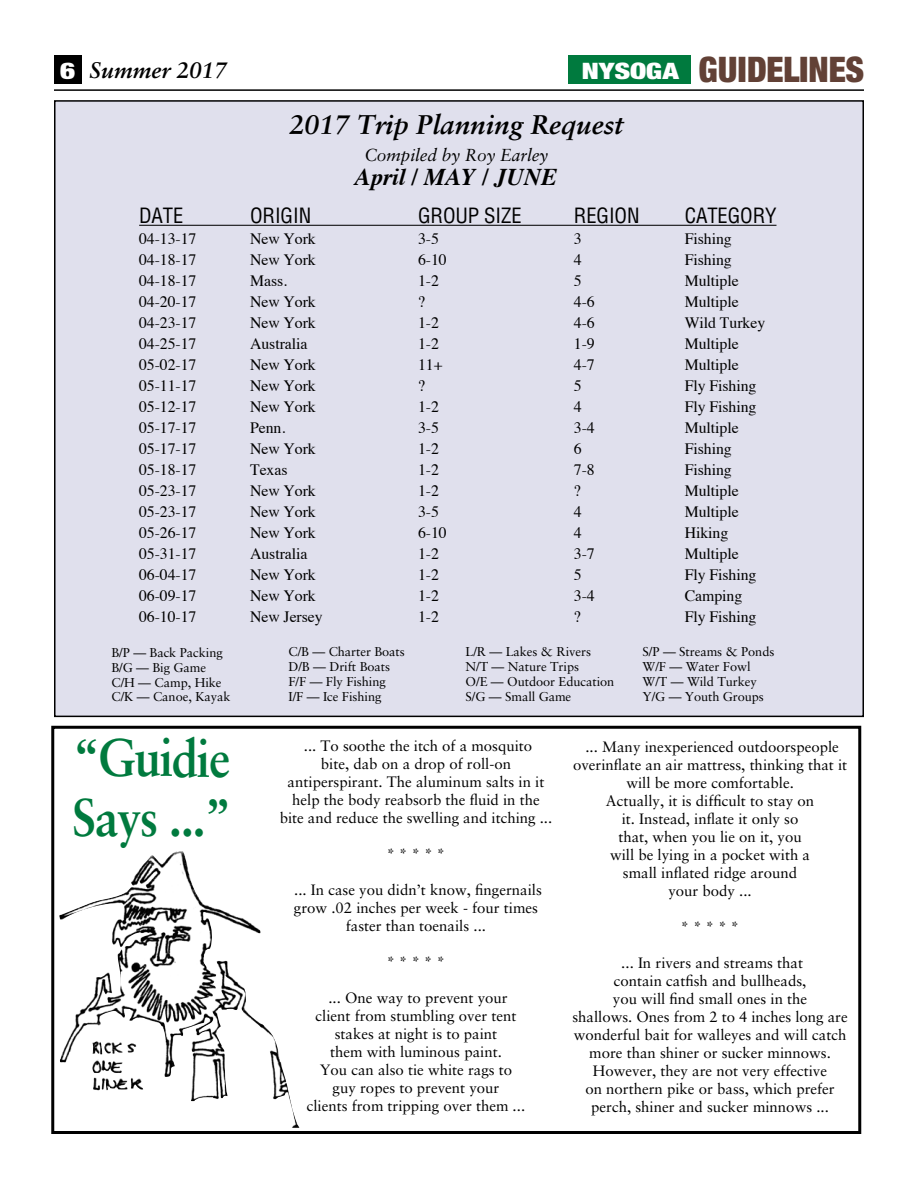
<style>
.page{position:relative;width:918px;height:1188px;background:#fff}
.page>*{position:absolute;margin:0;border:0;box-sizing:border-box;transform-origin:0 0}
.t1{font:700 52.95px/59.6px "Sabon";letter-spacing:-.03em;color:#007a3e;scale:.91 1}
.t2{font:34.95px "Harvest";color:#624136}
.t3{font:italic 700 27px "Sabon";color:#000}
.t4{font:italic 700 24px "Times";color:#000}
.t5{font:italic 700 22.5px "Sabon";color:#000}
.t6{font:condensed 20.55px "Helvetica";letter-spacing:-.005em;color:#000}
.t7{font:italic 17.4px "Sabon";letter-spacing:-.005em;color:#000}
.t8{font:15.75px "Times";letter-spacing:-.005em;color:#000}
.t9{font:15px/18px "Sabon";color:#000;text-align:center}
.t10{font:12.75px/15px "Sabon";letter-spacing:-.005em;color:#000}
.s1{font-family:"Harvest";font-weight:400;font-style:normal;color:#fff}
.s2{font-size:22.5px;color:#fff}
</style>
<div class="page">
<hr style="left:54px;top:89px;width:810px;height:2px;background:#000">
<div style="left:54px;top:55px;width:27px;height:29px;background:#000"></div>
<div style="left:568px;top:55px;width:123px;height:29px;background:#007a3e"></div>
<div style="left:55px;top:101px;width:808px;height:615px;background:#e0e0ed"></div>
<hr style="left:139px;top:225px;width:637px;height:1px;background:#000">
<div style="left:51px;top:726px;width:810px;height:408px;border:3px solid #000"></div>
<img style="left:59px;top:851px;width:240px;height:277px">
<h3 class="t5" style="left:60px;top:56px;width:168px"><span class="s1">6</span> Summer 2017</h3>
<h2 class="t2" style="left:582px;top:52px;width:284px"><span class="s2">NYSOGA</span> GUIDELINES</h2>
<h3 class="t3" style="left:289px;top:108px;width:336px">2017 Trip Planning Request</h3>
<p class="t7" style="left:364px;top:145px;width:185px">Compiled by Roy Earley</p>
<h3 class="t4" style="left:355px;top:154px;width:204px">April / MAY / JUNE</h3>
<h3 class="t6" style="left:139px;top:203px;width:46px">DATE</h3>
<h3 class="t6" style="left:250px;top:203px;width:63px">ORIGIN</h3>
<h3 class="t6" style="left:418px;top:203px;width:105px">GROUP SIZE</h3>
<h3 class="t6" style="left:574px;top:203px;width:67px">REGION</h3>
<h3 class="t6" style="left:685px;top:203px;width:93px">CATEGORY</h3>
<p class="t8" style="left:139px;top:224px;width:59px">04-13-17</p>
<p class="t8" style="left:250px;top:224px;width:67px">New York</p>
<p class="t8" style="left:418px;top:224px;width:22px">3-5</p>
<p class="t8" style="left:574px;top:224px;width:9px">3</p>
<p class="t8" style="left:685px;top:224px;width:48px">Fishing</p>
<p class="t8" style="left:139px;top:245px;width:59px">04-18-17</p>
<p class="t8" style="left:250px;top:245px;width:67px">New York</p>
<p class="t8" style="left:418px;top:245px;width:30px">6-10</p>
<p class="t8" style="left:574px;top:245px;width:9px">4</p>
<p class="t8" style="left:685px;top:245px;width:48px">Fishing</p>
<p class="t8" style="left:139px;top:266px;width:59px">04-18-17</p>
<p class="t8" style="left:250px;top:266px;width:39px">Mass.</p>
<p class="t8" style="left:418px;top:266px;width:22px">1-2</p>
<p class="t8" style="left:574px;top:266px;width:9px">5</p>
<p class="t8" style="left:685px;top:266px;width:55px">Multiple</p>
<p class="t8" style="left:139px;top:287px;width:59px">04-20-17</p>
<p class="t8" style="left:250px;top:287px;width:67px">New York</p>
<p class="t8" style="left:418px;top:287px;width:9px">?</p>
<p class="t8" style="left:574px;top:287px;width:22px">4-6</p>
<p class="t8" style="left:685px;top:287px;width:55px">Multiple</p>
<p class="t8" style="left:139px;top:308px;width:59px">04-23-17</p>
<p class="t8" style="left:250px;top:308px;width:67px">New York</p>
<p class="t8" style="left:418px;top:308px;width:22px">1-2</p>
<p class="t8" style="left:574px;top:308px;width:22px">4-6</p>
<p class="t8" style="left:685px;top:308px;width:82px">Wild Turkey</p>
<p class="t8" style="left:139px;top:329px;width:59px">04-25-17</p>
<p class="t8" style="left:250px;top:329px;width:59px">Australia</p>
<p class="t8" style="left:418px;top:329px;width:22px">1-2</p>
<p class="t8" style="left:574px;top:329px;width:22px">1-9</p>
<p class="t8" style="left:685px;top:329px;width:55px">Multiple</p>
<p class="t8" style="left:139px;top:350px;width:59px">05-02-17</p>
<p class="t8" style="left:250px;top:350px;width:67px">New York</p>
<p class="t8" style="left:418px;top:350px;width:26px">11+</p>
<p class="t8" style="left:574px;top:350px;width:22px">4-7</p>
<p class="t8" style="left:685px;top:350px;width:55px">Multiple</p>
<p class="t8" style="left:139px;top:371px;width:59px">05-11-17</p>
<p class="t8" style="left:250px;top:371px;width:67px">New York</p>
<p class="t8" style="left:418px;top:371px;width:9px">?</p>
<p class="t8" style="left:574px;top:371px;width:9px">5</p>
<p class="t8" style="left:685px;top:371px;width:73px">Fly Fishing</p>
<p class="t8" style="left:139px;top:392px;width:59px">05-12-17</p>
<p class="t8" style="left:250px;top:392px;width:67px">New York</p>
<p class="t8" style="left:418px;top:392px;width:22px">1-2</p>
<p class="t8" style="left:574px;top:392px;width:9px">4</p>
<p class="t8" style="left:685px;top:392px;width:73px">Fly Fishing</p>
<p class="t8" style="left:139px;top:413px;width:59px">05-17-17</p>
<p class="t8" style="left:250px;top:413px;width:37px">Penn.</p>
<p class="t8" style="left:418px;top:413px;width:22px">3-5</p>
<p class="t8" style="left:574px;top:413px;width:22px">3-4</p>
<p class="t8" style="left:685px;top:413px;width:55px">Multiple</p>
<p class="t8" style="left:139px;top:434px;width:59px">05-17-17</p>
<p class="t8" style="left:250px;top:434px;width:67px">New York</p>
<p class="t8" style="left:418px;top:434px;width:22px">1-2</p>
<p class="t8" style="left:574px;top:434px;width:9px">6</p>
<p class="t8" style="left:685px;top:434px;width:48px">Fishing</p>
<p class="t8" style="left:139px;top:455px;width:59px">05-18-17</p>
<p class="t8" style="left:250px;top:455px;width:39px">Texas</p>
<p class="t8" style="left:418px;top:455px;width:22px">1-2</p>
<p class="t8" style="left:574px;top:455px;width:22px">7-8</p>
<p class="t8" style="left:685px;top:455px;width:48px">Fishing</p>
<p class="t8" style="left:139px;top:476px;width:59px">05-23-17</p>
<p class="t8" style="left:250px;top:476px;width:67px">New York</p>
<p class="t8" style="left:418px;top:476px;width:22px">1-2</p>
<p class="t8" style="left:574px;top:476px;width:9px">?</p>
<p class="t8" style="left:685px;top:476px;width:55px">Multiple</p>
<p class="t8" style="left:139px;top:497px;width:59px">05-23-17</p>
<p class="t8" style="left:250px;top:497px;width:67px">New York</p>
<p class="t8" style="left:418px;top:497px;width:22px">3-5</p>
<p class="t8" style="left:574px;top:497px;width:9px">4</p>
<p class="t8" style="left:685px;top:497px;width:55px">Multiple</p>
<p class="t8" style="left:139px;top:518px;width:59px">05-26-17</p>
<p class="t8" style="left:250px;top:518px;width:67px">New York</p>
<p class="t8" style="left:418px;top:518px;width:30px">6-10</p>
<p class="t8" style="left:574px;top:518px;width:9px">4</p>
<p class="t8" style="left:685px;top:518px;width:45px">Hiking</p>
<p class="t8" style="left:139px;top:539px;width:59px">05-31-17</p>
<p class="t8" style="left:250px;top:539px;width:59px">Australia</p>
<p class="t8" style="left:418px;top:539px;width:22px">1-2</p>
<p class="t8" style="left:574px;top:539px;width:22px">3-7</p>
<p class="t8" style="left:685px;top:539px;width:55px">Multiple</p>
<p class="t8" style="left:139px;top:560px;width:59px">06-04-17</p>
<p class="t8" style="left:250px;top:560px;width:67px">New York</p>
<p class="t8" style="left:418px;top:560px;width:22px">1-2</p>
<p class="t8" style="left:574px;top:560px;width:9px">5</p>
<p class="t8" style="left:685px;top:560px;width:73px">Fly Fishing</p>
<p class="t8" style="left:139px;top:581px;width:59px">06-09-17</p>
<p class="t8" style="left:250px;top:581px;width:67px">New York</p>
<p class="t8" style="left:418px;top:581px;width:22px">1-2</p>
<p class="t8" style="left:574px;top:581px;width:22px">3-4</p>
<p class="t8" style="left:685px;top:581px;width:59px">Camping</p>
<p class="t8" style="left:139px;top:602px;width:59px">06-10-17</p>
<p class="t8" style="left:250px;top:602px;width:74px">New Jersey</p>
<p class="t8" style="left:418px;top:602px;width:22px">1-2</p>
<p class="t8" style="left:574px;top:602px;width:9px">?</p>
<p class="t8" style="left:685px;top:602px;width:73px">Fly Fishing</p>
<p class="t10" style="left:112px;top:644px;width:121px">B/P — Back Packing<br>B/G — Big Game<br>C/H — Camp, Hike<br>C/K — Canoe, Kayak</p>
<p class="t10" style="left:289px;top:644px;width:118px">C/B — Charter Boats<br>D/B — Drift Boats<br>F/F — Fly Fishing<br>I/F — Ice Fishing</p>
<p class="t10" style="left:466px;top:644px;width:150px">L/R — Lakes &amp; Rivers<br>N/T — Nature Trips<br>O/E — Outdoor Education<br>S/G — Small Game</p>
<p class="t10" style="left:643px;top:644px;width:133px">S/P — Streams &amp; Ponds<br>W/F — Water Fowl<br>W/T — Wild Turkey<br>Y/G — Youth Groups</p>
<p class="t9" style="left:280px;top:737px;width:274px">... To soothe the itch of a mosquito<br>bite, dab on a drop of roll-on antiperspirant. The aluminum salts in it help the body reabsorb the fluid in the bite and reduce the swelling and itching ...</p>
<p class="t9" style="left:387px;top:845px;width:60px">* * * * *</p>
<p class="t9" style="left:294px;top:881px;width:249px">... In case you didn’t know, fingernails grow .02 inches per week - four times faster than toenails ...</p>
<p class="t9" style="left:387px;top:953px;width:60px">* * * * *</p>
<p class="t9" style="left:307px;top:989px;width:220px">... One way to prevent your<br>client from stumbling over tent stakes at night is to paint<br>them with luminous paint.<br>You can also tie white rags to guy ropes to prevent your<br>clients from tripping over them ...</p>
<h1 class="t1" style="left:72px;top:727px;width:176px">“Guidie<br>Says ...”</h1>
<p class="t9" style="left:573px;top:738px;width:276px">... Many inexperienced outdoorspeople overinflate an air mattress, thinking that it will be more comfortable.<br>Actually, it is difficult to stay on<br>it. Instead, inflate it only so<br>that, when you lie on it, you<br>will be lying in a pocket with a<br>small inflated ridge around<br>your body ...</p>
<p class="t9" style="left:681px;top:918px;width:60px">* * * * *</p>
<p class="t9" style="left:572px;top:954px;width:277px">... In rivers and streams that<br>contain catfish and bullheads,<br>you will find small ones in the<br>shallows. Ones from 2 to 4 inches long are wonderful bait for walleyes and will catch more than shiner or sucker minnows.<br>However, they are not very effective<br>on northern pike or bass, which prefer perch, shiner and sucker minnows ...</p>
</div>
